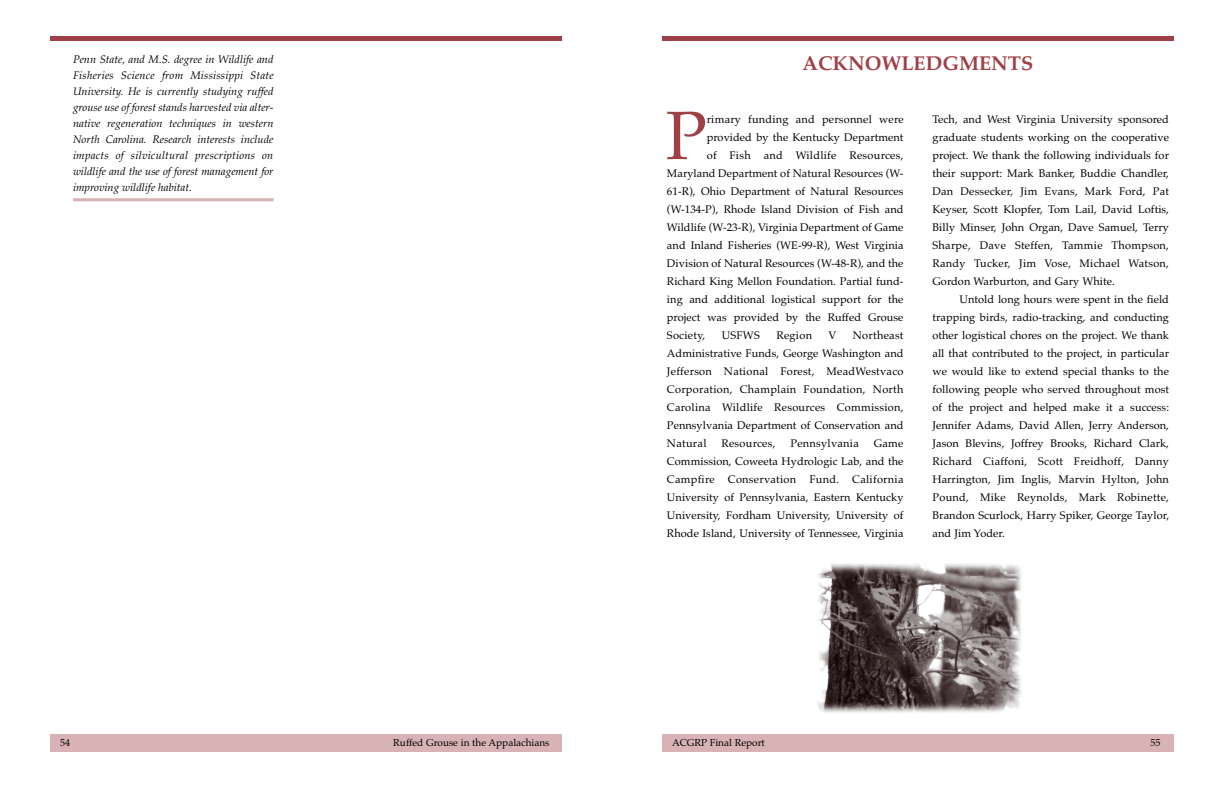
<style>
.page{position:relative;width:1224px;height:792px;background:#fff}
.page>*{position:absolute;margin:0;border:0;box-sizing:border-box;transform-origin:0 0}
.t1{font:68.6px "Palatino";color:#9f3f46}
.t2{font:700 20px "Palatino";color:#9f3f46}
.t3{font:11px/18px "Palatino";letter-spacing:.005em;color:#000;text-align:justify}
.t4{font:italic 11px/16px "Palatino";color:#000;text-align:justify}
.t5{font:11px "Palatino";letter-spacing:.025em;color:#000}
.t6{font:10px "Palatino";color:#000}
</style>
<div class="page">
<div style="left:50px;top:734px;width:512px;height:18px;background:#d8b2b5"></div>
<hr style="left:73px;top:198px;width:201px;height:3px;background:#d8b2b5">
<div style="left:50px;top:36px;width:512px;height:5px;background:#9f3f46"></div>
<div style="left:662px;top:734px;width:512px;height:18px;background:#d8b2b5"></div>
<div style="left:662px;top:36px;width:512px;height:5px;background:#9f3f46"></div>
<img style="left:818px;top:563px;width:203px;height:150px">
<p class="t4" style="left:73px;top:51px;width:202px">Penn State, and M.S. degree in Wildlife and Fisheries Science from Mississippi State University. He is currently studying ruffed grouse use of forest stands harvested via alter&shy;native regeneration techniques in western North Carolina. Research interests include impacts of silvicultural prescriptions on wildlife and the use of forest management for improving wildlife habitat.</p>
<p class="t6" style="left:60px;top:737px;width:11px">54</p>
<p class="t6" style="left:393px;top:737px;width:158px">Ruffed Grouse in the Appalachians</p>
<h2 class="t2" style="left:802px;top:51px;width:233px">ACKNOWLEDGMENTS</h2>
<h1 class="t1" style="left:665px;top:95px;width:43px">P</h1>
<p class="t3" style="left:707px;top:110px;width:198px">rimary funding and personnel were</p>
<p class="t3" style="left:707px;top:128px;width:198px">provided by the Kentucky Department</p>
<p class="t5" style="left:707px;top:149px;width:198px">of Fish and Wildlife Resources,</p>
<p class="t3" style="left:667px;top:164px;width:238px">Maryland Department of Natural Resources (W-</p>
<p class="t3" style="left:667px;top:182px;width:238px">61-R), Ohio Department of Natural Resources</p>
<p class="t3" style="left:667px;top:200px;width:238px">(W-134-P), Rhode Island Division of Fish and</p>
<p class="t3" style="left:667px;top:218px;width:238px">Wildlife (W-23-R), Virginia Department of Game</p>
<p class="t3" style="left:667px;top:236px;width:238px">and Inland Fisheries (WE-99-R), West Virginia</p>
<p class="t3" style="left:667px;top:254px;width:238px">Division of Natural Resources (W-48-R), and the</p>
<p class="t3" style="left:667px;top:272px;width:238px">Richard King Mellon Foundation. Partial fund-</p>
<p class="t3" style="left:667px;top:290px;width:238px">ing and additional logistical support for the</p>
<p class="t3" style="left:667px;top:308px;width:238px">project was provided by the Ruffed Grouse</p>
<p class="t5" style="left:667px;top:329px;width:40px">Society,</p>
<p class="t3" style="left:722px;top:326px;width:40px">USFWS</p>
<p class="t3" style="left:776px;top:326px;width:37px">Region</p>
<p class="t3" style="left:829px;top:326px;width:9px">V</p>
<p class="t3" style="left:667px;top:326px;width:238px;text-indent:186px">Northeast Administrative Funds, George Washington and Jefferson National Forest, MeadWestvaco Corporation, Champlain Foundation, North Carolina Wildlife Resources Commission, Pennsylvania Department of Conservation and Natural</p>
<p class="t5" style="left:721px;top:437px;width:56px">Resources,</p>
<p class="t5" style="left:790px;top:437px;width:70px">Pennsylvania</p>
<p class="t3" style="left:667px;top:434px;width:238px;text-indent:207px">Game Commission, Coweeta Hydrologic Lab, and the Campfire Conservation Fund. California University of Pennsylvania, Eastern Kentucky University, Fordham University, University of Rhode Island, University of Tennessee, Virginia</p>
<p class="t3" style="left:932px;top:110px;width:238px">Tech, and West Virginia University sponsored graduate students working on the cooperative project. We thank the following individuals for their support: Mark Banker, Buddie Chandler, Dan Dessecker, Jim Evans, Mark Ford, Pat Keyser, Scott Klopfer, Tom Lail, David Loftis, Billy Minser, John Organ, Dave Samuel, Terry Sharpe, Dave Steffen, Tammie Thompson, Randy Tucker, Jim Vose, Michael Watson, Gordon Warburton, and Gary White.</p>
<p class="t3" style="left:932px;top:290px;width:238px;text-indent:27px">Untold long hours were spent in the field trapping birds, radio-tracking, and conducting other logistical chores on the project. We thank all that contributed to the project, in particular we would like to extend special thanks to the following people who served throughout most of the project and helped make it a success:<br>Jennifer Adams, David Allen, Jerry Anderson, Jason Blevins, Joffrey Brooks, Richard Clark, Richard Ciaffoni, Scott Freidhoff, Danny Harrington, Jim Inglis, Marvin Hylton, John Pound, Mike Reynolds, Mark Robinette, Brandon Scurlock, Harry Spiker, George Taylor, and Jim Yoder.</p>
<p class="t6" style="left:672px;top:737px;width:94px">ACGRP Final Report</p>
<p class="t6" style="left:1150px;top:737px;width:11px">55</p>
</div>
